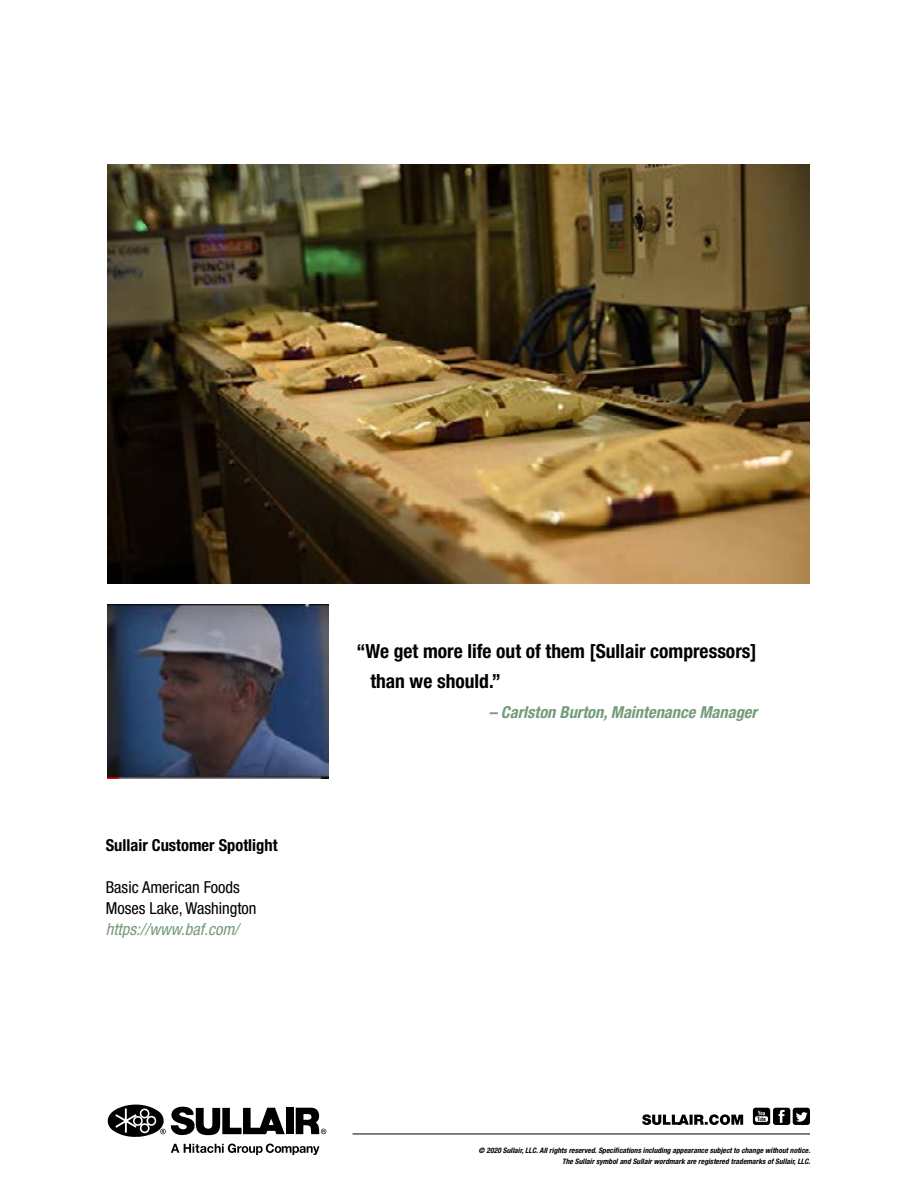
<style>
.page{position:relative;width:918px;height:1188px;background:#fff}
.page>*{position:absolute;margin:0;border:0;box-sizing:border-box;transform-origin:0 0}
.t1{font:700 condensed 19.5px/30px "Helvetica Neue LT Std";color:#000}
.t2{font:condensed 16.5px/21px "Helvetica Neue LT Std";color:#000}
.t3{font:italic 700 condensed 16.5px "Helvetica Neue LT Std";color:#729c7a}
.t4{font:700 condensed 16.5px "Helvetica Neue LT Std";color:#000}
.t5{font:italic condensed 16.5px "Helvetica Neue LT Std";color:#729c7a}
.t6{font:italic 700 condensed 7.5px/10.8px "Helvetica Neue LT Std";letter-spacing:.005em;color:#000;text-align:right}
</style>
<div class="page">
<hr style="left:353px;top:1134px;width:457px;height:1px;background:#000">
<svg style="left:753px;top:1108px;width:57px;height:17px"></svg>
<svg style="left:642px;top:1114px;width:101px;height:11px"></svg>
<svg style="left:296px;top:1108px;width:30px;height:26px"></svg>
<svg style="left:107px;top:1104px;width:178px;height:33px"></svg>
<div style="left:286px;top:1108px;width:8px;height:26px;background:#000"></div>
<svg style="left:171px;top:1144px;width:149px;height:11px"></svg>
<img style="left:108px;top:164px;width:702px;height:420px">
<img style="left:108px;top:604px;width:220px;height:174px">
<h2 class="t4" style="left:106px;top:835px;width:173px">Sullair Customer Spotlight</h2>
<h2 class="t2" style="left:106px;top:876px;width:152px">Basic American Foods<br>Moses Lake, Washington</h2>
<h2 class="t5" style="left:106px;top:920px;width:135px">https://www.baf.com/</h2>
<h1 class="t1" style="left:370px;top:636px;width:388px;text-indent:-14px">“We get more life out of them [Sullair compressors] than we should.”</h1>
<h2 class="t3" style="left:489px;top:702px;width:270px">– Carlston Burton, Maintenance Manager</h2>
<p class="t6" style="left:479px;top:1145px;width:333px">© 2020 Sullair, LLC. All rights reserved. Specifications including appearance subject to change without notice.<br>The Sullair symbol and Sullair wordmark are registered trademarks of Sullair, LLC.</p>
</div>
